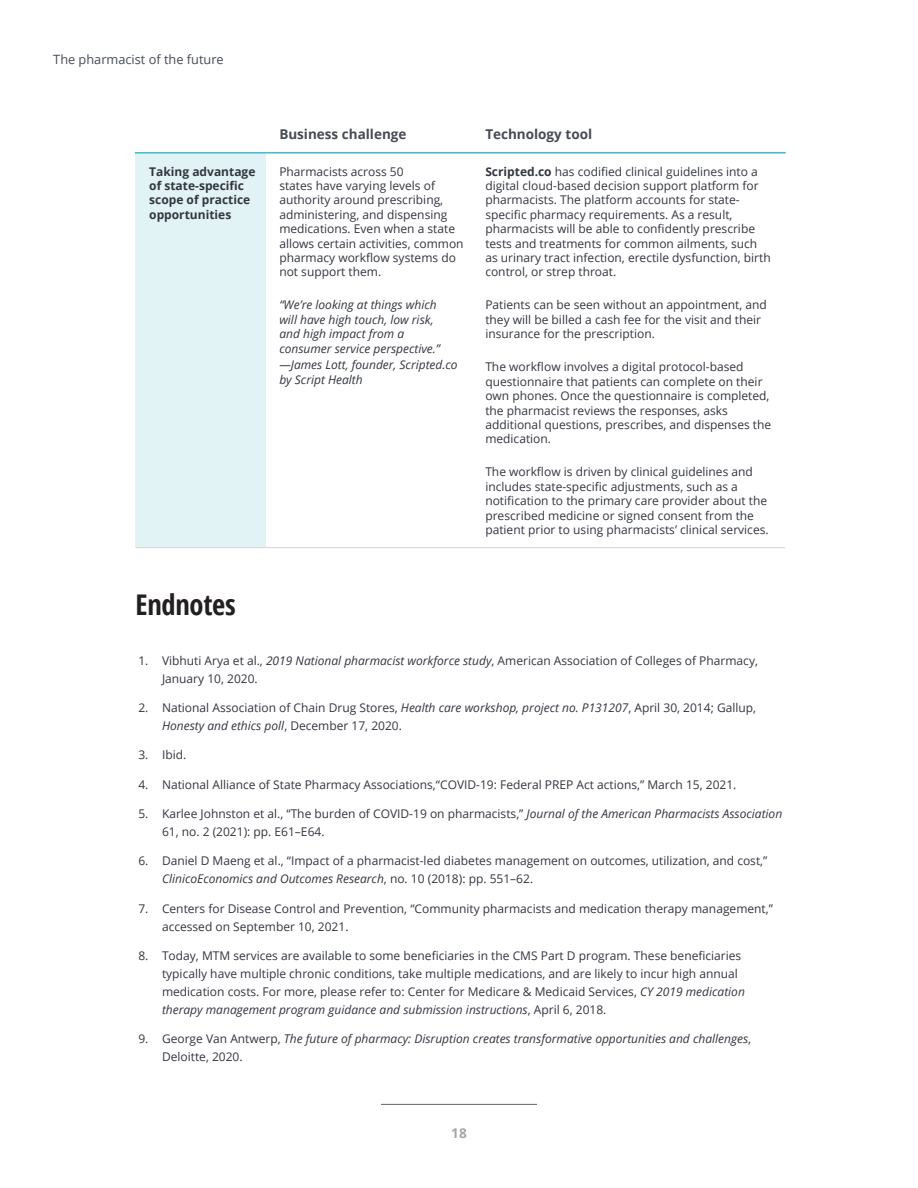
<style>
.page{position:relative;width:918px;height:1188px;background:#fff}
.page>*{position:absolute;margin:0;border:0;box-sizing:border-box;transform-origin:0 0}
.t1{font:700 condensed 28.5px "Open Sans";letter-spacing:-.01em;color:#231f20}
.t2{font:700 13.5px "Open Sans";color:#464b54}
.t3{font:700 13.5px "Open Sans";color:#a3a7a9}
.t4{font:12.75px "Open Sans";color:#464b54}
.t5{font:12px/14.4px "Open Sans";color:#323640}
.t6{font:italic 12px/14.4px "Open Sans";color:#323640}
.t7{font:700 12px/14.4px "Open Sans";color:#323640}
.s1{font-weight:700}
.s2{font-style:italic}
.s3{font-style:normal}
</style>
<div class="page">
<div style="left:136px;top:153px;width:130px;height:395px;background:#e2f3f6"></div>
<hr style="left:135px;top:152px;width:131px;height:1px;background:#00a6b9">
<hr style="left:266px;top:152px;width:206px;height:1px;background:#00a6b9">
<hr style="left:472px;top:152px;width:314px;height:1px;background:#00a6b9">
<hr style="left:136px;top:547px;width:130px;height:1px;background:#d8d9d7">
<hr style="left:266px;top:547px;width:206px;height:1px;background:#d8d9d7">
<hr style="left:472px;top:547px;width:313px;height:1px;background:#d8d9d7">
<hr style="left:381px;top:1104px;width:156px;height:1px;background:#5f6369">
<p class="t4" style="left:53px;top:50px;width:172px">The pharmacist of the future</p>
<p class="t2" style="left:279px;top:125px;width:129px">Business challenge</p>
<p class="t2" style="left:485px;top:125px;width:108px">Technology tool</p>
<p class="t7" style="left:149px;top:164px;width:108px">Taking advantage of state-specific scope of practice opportunities</p>
<p class="t5" style="left:279px;top:164px;width:186px">Pharmacists across 50<br>states have varying levels of authority around prescribing, administering, and dispensing medications. Even when a state allows certain activities, common pharmacy workflow systems do not support them.</p>
<p class="t6" style="left:279px;top:298px;width:162px">“We’re looking at things which will have high touch, low risk, and high impact from a consumer service perspective.”</p>
<p class="t6" style="left:279px;top:357px;width:180px">—James Lott, founder, Scripted.co by Script Health</p>
<h1 class="t1" style="left:136px;top:585px;width:102px">Endnotes</h1>
<p class="t5" style="left:485px;top:164px;width:287px"><span class="s1">Scripted.co</span> has codified clinical guidelines into a digital cloud-based decision support platform for pharmacists. The platform accounts for state&shy;specific pharmacy requirements. As a result, pharmacists will be able to confidently prescribe tests and treatments for common ailments, such as urinary tract infection, erectile dysfunction, birth control, or strep throat.</p>
<p class="t5" style="left:485px;top:298px;width:283px">Patients can be seen without an appointment, and they will be billed a cash fee for the visit and their insurance for the prescription.</p>
<p class="t5" style="left:485px;top:359px;width:287px">The workflow involves a digital protocol-based questionnaire that patients can complete on their own phones. Once the questionnaire is completed, the pharmacist reviews the responses, asks additional questions, prescribes, and dispenses the medication.</p>
<p class="t5" style="left:485px;top:465px;width:285px">The workflow is driven by clinical guidelines and includes state-specific adjustments, such as a notification to the primary care provider about the prescribed medicine or signed consent from the patient prior to using pharmacists’ clinical services.</p>
<p class="t5" style="left:162px;top:651px;width:598px;line-height:18px;text-indent:-24px">1. Vibhuti Arya et al., <span class="s2">2019 National pharmacist workforce study</span>, American Association of Colleges of Pharmacy,<br>January 10, 2020.</p>
<p class="t5" style="left:162px;top:698px;width:596px;line-height:18px;text-indent:-24px">2. National Association of Chain Drug Stores, <span class="s2">Health care workshop, project no. P131207</span>, April 30, 2014; Gallup,<br><span class="s2">Honesty and ethics poll</span>, December 17, 2020.</p>
<p class="t5" style="left:138px;top:748px;width:49px">3. Ibid.</p>
<p class="t5" style="left:138px;top:777px;width:600px">4. National Alliance of State Pharmacy Associations,“COVID-19: Federal PREP Act actions,” March 15, 2021.</p>
<p class="t5" style="left:162px;top:804px;width:622px;line-height:18px;text-indent:-24px">5. Karlee Johnston et al., “The burden of COVID-19 on pharmacists,” <span class="s2">Journal of the American Pharmacists Association<br></span>61, no. 2 (2021): pp. E61–E64.</p>
<p class="t5" style="left:162px;top:852px;width:607px;line-height:18px;text-indent:-24px">6. Daniel D Maeng et al., “Impact of a pharmacist-led diabetes management on outcomes, utilization, and cost,”<br><span class="s2">ClinicoEconomics and Outcomes Research</span>, no. 10 (2018): pp. 551–62.</p>
<p class="t5" style="left:162px;top:899px;width:612px;line-height:18px;text-indent:-24px">7. Centers for Disease Control and Prevention, “Community pharmacists and medication therapy management,” accessed on September 10, 2021.</p>
<p class="t5" style="left:162px;top:946px;width:584px;line-height:18px;text-indent:-24px">8. Today, MTM services are available to some beneficiaries in the CMS Part D program. These beneficiaries typically have multiple chronic conditions, take multiple medications, and are likely to incur high annual medication costs. For more, please refer to: Center for Medicare &amp; Medicaid Services, <span class="s2">CY 2019 medication therapy management program guidance and submission instructions</span>, April 6, 2018.</p>
<p class="t6" style="left:162px;top:1030px;width:591px;line-height:18px;text-indent:-24px"><span class="s3">9. George Van Antwerp,</span> The future of pharmacy: Disruption creates transformative opportunities and challenges<span class="s3">,<br>Deloitte, 2020.</span></p>
<p class="t3" style="left:451px;top:1123px;width:17px">18</p>
</div>
